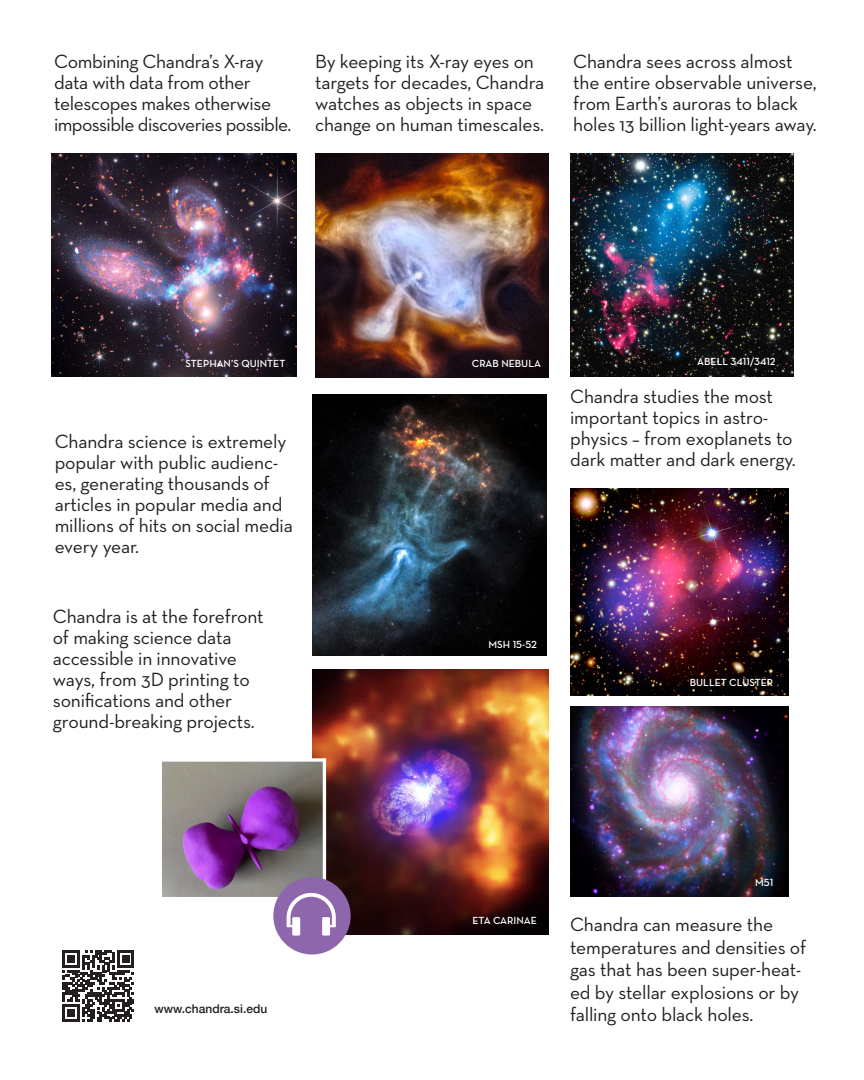
<style>
.page{position:relative;width:864px;height:1080px;background:#fff}
.page>*{position:absolute;margin:0;border:0;box-sizing:border-box;transform-origin:0 0}
.t1{font:19.5px/21px "Neutraface Text";letter-spacing:-.01em;color:#231f20}
.t2{font:500 12px "Helvetica Neue";color:#231f20}
.t3{font:600 10.5px "Neutraface Text";color:#fff}
</style>
<div class="page">
<img style="left:315px;top:154px;width:234px;height:223px">
<img style="left:312px;top:670px;width:237px;height:264px">
<img style="left:570px;top:488px;width:218px;height:208px">
<img style="left:570px;top:154px;width:223px;height:222px">
<img style="left:312px;top:395px;width:235px;height:261px">
<img style="left:52px;top:154px;width:244px;height:222px">
<svg style="left:63px;top:950px;width:71px;height:72px"></svg>
<img style="left:162px;top:762px;width:160px;height:134px">
<div style="left:155px;top:758px;width:171px;height:142px;border:3px solid #fff"></div>
<div style="left:273px;top:877px;width:78px;height:77px;background:#8e66ac;border-radius:50%"></div>
<svg style="left:287px;top:893px;width:49px;height:34px"></svg>
<div style="left:292px;top:917px;width:8px;height:19px;background:#fff"></div>
<div style="left:322px;top:917px;width:8px;height:19px;background:#fff"></div>
<img style="left:570px;top:707px;width:218px;height:190px">
<p class="t1" style="left:54px;top:51px;width:239px">Combining Chandra’s X-ray data with data from other telescopes makes otherwise impossible discoveries possible.</p>
<p class="t1" style="left:315px;top:51px;width:231px">By keeping its X-ray eyes on targets for decades, Chandra watches as objects in space change on human timescales.</p>
<p class="t1" style="left:573px;top:51px;width:245px">Chandra sees across almost the entire observable universe, from Earth’s auroras to black holes 13 billion light-years away.</p>
<p class="t3" style="left:186px;top:357px;width:101px">STEPHAN’S QUINTET</p>
<p class="t1" style="left:55px;top:431px;width:240px">Chandra science is extremely popular with public audienc&shy;es, generating thousands of articles in popular media and millions of hits on social media every year.</p>
<p class="t1" style="left:53px;top:605px;width:212px">Chandra is at the forefront of making science data accessible in innovative ways, from 3D printing to sonifications and other ground-breaking projects.</p>
<p class="t2" style="left:155px;top:999px;width:114px">www.chandra.si.edu</p>
<p class="t3" style="left:472px;top:357px;width:71px">CRAB NEBULA</p>
<p class="t3" style="left:697px;top:355px;width:80px">ABELL 3411/3412</p>
<p class="t1" style="left:570px;top:385px;width:227px">Chandra studies the most important topics in astro&shy;physics – from exoplanets to dark matter and dark energy.</p>
<p class="t3" style="left:489px;top:637px;width:50px">MSH 15-52</p>
<p class="t3" style="left:690px;top:676px;width:85px">BULLET CLUSTER</p>
<p class="t3" style="left:755px;top:876px;width:20px">M51</p>
<p class="t3" style="left:472px;top:914px;width:66px">ETA CARINAE</p>
<p class="t1" style="left:570px;top:913px;width:238px;line-height:22.5px">Chandra can measure the temperatures and densities of gas that has been super-heat&shy;ed by stellar explosions or by falling onto black holes.</p>
</div>
